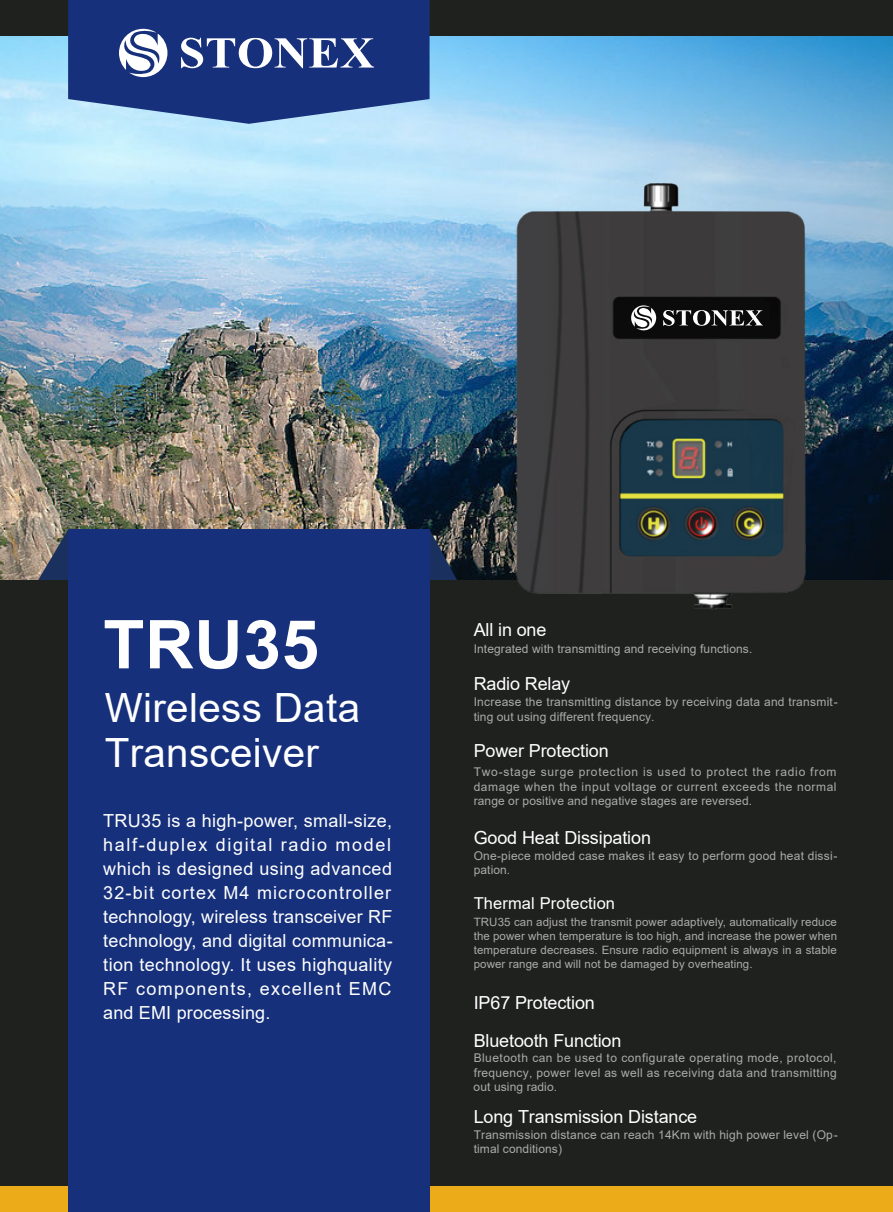
<style>
.page{position:relative;width:893px;height:1212px;background:#fff}
.page>*{position:absolute;margin:0;border:0;box-sizing:border-box;transform-origin:0 0}
.t1{font:700 67.35px "Arial";letter-spacing:.01em;color:#fff}
.t2{font:40.35px/45px "Arial";letter-spacing:.01em;color:#fff}
.t3{font:18px/24px "Arial";letter-spacing:-.01em;color:#fff;text-align:justify}
.t4{font:16.5px "Arial";letter-spacing:.01em;color:#fff}
.t5{font:12px/14.4px "Arial";letter-spacing:.015em;color:#ababaa}
.t6{font:11.55px/13.8px "Arial";letter-spacing:.01em;color:#ababaa;text-align:justify}
</style>
<div class="page">
<img style="left:0;top:36px;width:893px;height:544px">
<svg style="left:430px;top:529px;width:27px;height:51px"></svg>
<svg style="left:38px;top:529px;width:30px;height:51px;background:#636673"></svg>
<div style="left:0;top:580px;width:893px;height:606px;background:#1f211f"></div>
<div style="left:0;top:1186px;width:893px;height:26px;background:#ecab18"></div>
<div style="left:68px;top:529px;width:362px;height:683px;background:#16307b"></div>
<div style="left:0;top:0;width:893px;height:36px;background:#1f211f"></div>
<svg style="left:68px;top:0;width:362px;height:124px;background:#2b468b"></svg>
<img style="left:487px;top:176px;width:356px;height:434px">
<svg style="left:119px;top:29px;width:48px;height:48px"></svg>
<svg style="left:181px;top:38px;width:193px;height:30px"></svg>
<div style="left:628px;top:302px;width:141px;height:33px;background:#0b0b0b"></div>
<svg style="left:631px;top:305px;width:25px;height:25px"></svg>
<svg style="left:663px;top:310px;width:100px;height:16px"></svg>
<h1 class="t1" style="left:103px;top:597px;width:217px">TRU35</h1>
<h2 class="t2" style="left:105px;top:685px;width:257px">Wireless Data<br>Transceiver</h2>
<p class="t3" style="left:103px;top:808px;width:291px">TRU35 is a high-power, small-size, half-duplex digital radio model which is designed using advanced 32-bit cortex M4 microcontroller technology, wireless transceiver RF technology, and digital communica&shy;tion technology. It uses highquality RF components, excellent EMC and EMI processing.</p>
<h3 class="t3" style="left:474px;top:617px;width:74px">All in one</h3>
<p class="t5" style="left:474px;top:642px;width:280px">Integrated with transmitting and receiving functions.</p>
<h3 class="t3" style="left:474px;top:672px;width:98px">Radio Relay</h3>
<p class="t5" style="left:474px;top:695px;width:365px">Increase the transmitting distance by receiving data and transmit&shy;ting out using different frequency.</p>
<h3 class="t3" style="left:474px;top:739px;width:136px">Power Protection</h3>
<p class="t5" style="left:474px;top:765px;width:364px;text-align:justify">Two-stage surge protection is used to protect the radio from damage when the input voltage or current exceeds the normal range or positive and negative stages are reversed.</p>
<h3 class="t3" style="left:474px;top:826px;width:179px">Good Heat Dissipation</h3>
<p class="t5" style="left:474px;top:848px;width:365px">One-piece molded case makes it easy to perform good heat dissi&shy;pation.</p>
<h3 class="t4" style="left:474px;top:892px;width:143px">Thermal Protection</h3>
<p class="t6" style="left:474px;top:915px;width:365px">TRU35 can adjust the transmit power adaptively, automatically reduce the power when temperature is too high, and increase the power when temperature decreases. Ensure radio equipment is always in a stable power range and will not be damaged by overheating.</p>
<h3 class="t3" style="left:474px;top:984px;width:149px;line-height:37.5px">IP67 Protection<br>Bluetooth Function</h3>
<p class="t5" style="left:474px;top:1051px;width:365px;text-align:justify">Bluetooth can be used to configurate operating mode, protocol, frequency, power level as well as receiving data and transmitting out using radio.</p>
<h3 class="t3" style="left:474px;top:1105px;width:225px">Long Transmission Distance</h3>
<p class="t5" style="left:474px;top:1127px;width:365px">Transmission distance can reach 14Km with high power level (Op&shy;timal conditions)</p>
</div>
